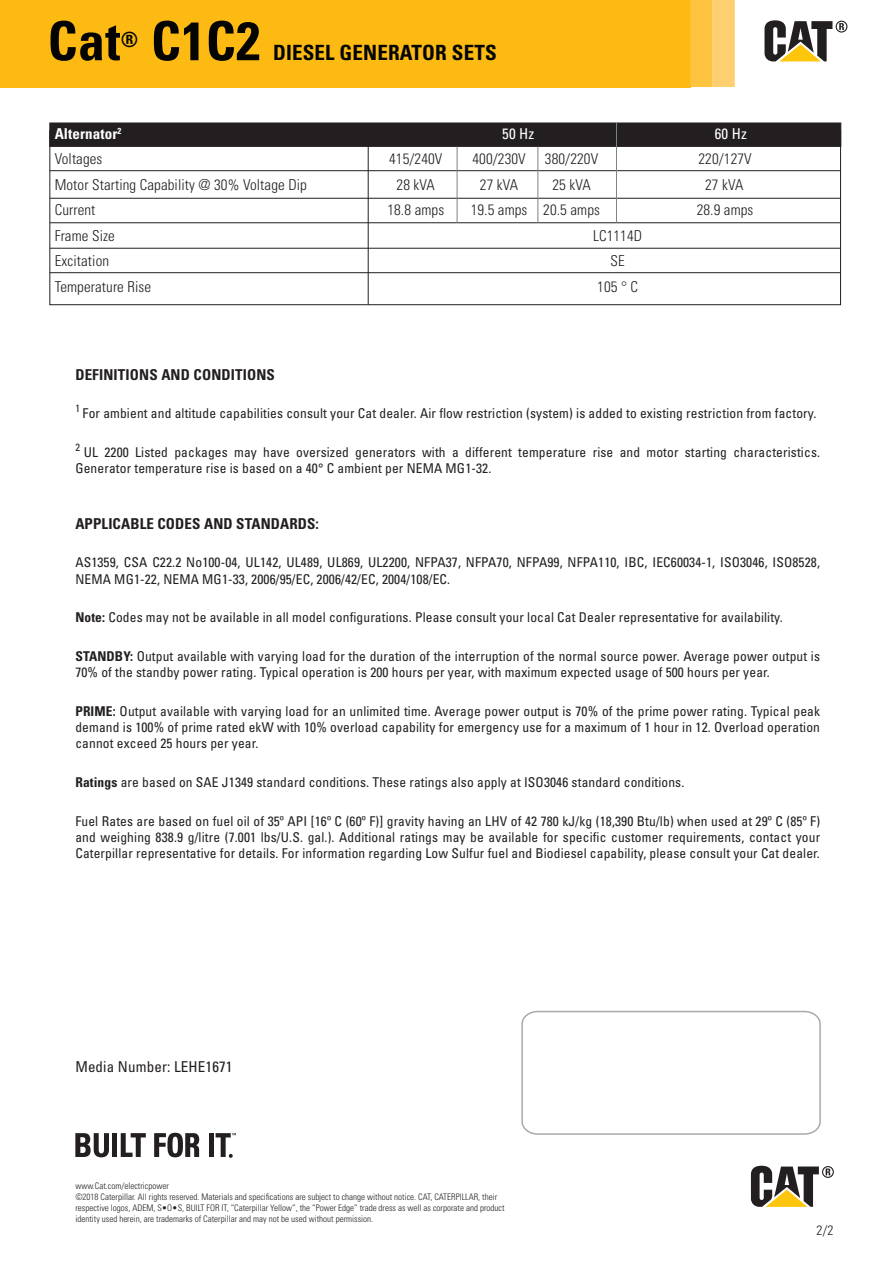
<style>
.page{position:relative;width:893px;height:1263px;background:#fff}
.page>*{position:absolute;margin:0;border:0;box-sizing:border-box;transform-origin:0 0}
.t1{font:700 condensed 54px "Univers LT Std";letter-spacing:.01em;color:#040503}
.t2{font:700 condensed 21px "Univers LT Std";letter-spacing:.01em;color:#040503}
.t3{font:300 condensed 15px "Univers LT Std";letter-spacing:.01em;color:#231f20}
.t4{font:700 condensed 15px "Univers LT Std";letter-spacing:.01em;color:#231f20}
.t5{font:condensed 15px "Univers LT Std";letter-spacing:.01em;color:#231f20}
.t6{font:700 condensed 15px "Univers LT Std";letter-spacing:.01em;color:#fff}
.t7{font:condensed 15px "Univers LT Std";letter-spacing:.01em;color:#fff}
.t8{font:condensed 13.5px/16.2px "Univers LT Std";letter-spacing:.01em;color:#231f20}
.t9{font:300 condensed 13.5px "Univers LT Std";color:#231f20}
.t10{font:300 condensed 9px/10.8px "Univers LT Std";color:#231f20}
.s1{font-weight:700}
</style>
<div class="page">
<svg style="left:75px;top:1133px;width:34px;height:24px"></svg>
<div style="left:112px;top:1133px;width:5px;height:24px;background:#231f20"></div>
<svg style="left:121px;top:1133px;width:25px;height:24px"></svg>
<svg style="left:154px;top:1133px;width:45px;height:24px"></svg>
<div style="left:209px;top:1133px;width:5px;height:24px;background:#231f20"></div>
<svg style="left:216px;top:1133px;width:20px;height:25px"></svg>
<svg style="left:764px;top:20px;width:83px;height:41px"></svg>
<div style="left:0;top:0;width:690px;height:87px;background:#fcba13"></div>
<div style="left:690px;top:0;width:23px;height:87px;background:#fec33f"></div>
<div style="left:713px;top:0;width:22px;height:87px;background:#fecf71"></div>
<svg style="left:521px;top:1010px;width:300px;height:125px"></svg>
<svg style="left:751px;top:1166px;width:83px;height:41px"></svg>
<hr style="left:50px;top:170px;width:790px;height:1px;background:#231f20">
<hr style="left:50px;top:198px;width:790px;height:1px;background:#231f20">
<hr style="left:50px;top:222px;width:790px;height:1px;background:#231f20">
<hr style="left:50px;top:248px;width:790px;height:1px;background:#231f20">
<hr style="left:50px;top:272px;width:790px;height:1px;background:#231f20">
<div style="left:50px;top:123px;width:791px;height:24px;background:#231f20;border:1px solid #231f20"></div>
<hr style="left:368px;top:133px;width:1px;height:172px;background:#231f20">
<hr style="left:538px;top:147px;width:1px;height:76px;background:#808285">
<hr style="left:457px;top:147px;width:1px;height:76px;background:#808285">
<hr style="left:616px;top:123px;width:1px;height:100px;background:#808285">
<h1 class="t1" style="left:48px;top:8px;width:74px">Cat</h1>
<h2 class="t2" style="left:121px;top:26px;width:19px">®</h2>
<h1 class="t1" style="left:151px;top:8px;width:111px">C1C2</h1>
<h2 class="t2" style="left:273px;top:40px;width:225px">DIESEL GENERATOR SETS</h2>
<p class="t6" style="left:55px;top:124px;width:68px">Alternator<sup>2</sup></p>
<p class="t7" style="left:502px;top:124px;width:34px">50 Hz</p>
<p class="t7" style="left:715px;top:124px;width:34px">60 Hz</p>
<p class="t3" style="left:55px;top:150px;width:49px">Voltages</p>
<p class="t3" style="left:389px;top:150px;width:55px">415/240V</p>
<p class="t3" style="left:472px;top:150px;width:55px">400/230V</p>
<p class="t3" style="left:545px;top:150px;width:55px">380/220V</p>
<p class="t3" style="left:698px;top:150px;width:55px">220/127V</p>
<p class="t3" style="left:55px;top:175px;width:254px">Motor Starting Capability @ 30% Voltage Dip</p>
<p class="t3" style="left:397px;top:175px;width:40px">28 kVA</p>
<p class="t3" style="left:480px;top:175px;width:40px">27 kVA</p>
<p class="t3" style="left:552px;top:175px;width:40px">25 kVA</p>
<p class="t3" style="left:705px;top:175px;width:40px">27 kVA</p>
<p class="t3" style="left:55px;top:201px;width:42px">Current</p>
<p class="t3" style="left:387px;top:201px;width:58px">18.8 amps</p>
<p class="t3" style="left:471px;top:201px;width:131px">19.5 amps 20.5 amps</p>
<p class="t3" style="left:697px;top:201px;width:58px">28.9 amps</p>
<p class="t3" style="left:55px;top:226px;width:62px">Frame Size</p>
<p class="t3" style="left:593px;top:226px;width:51px">LC1114D</p>
<p class="t3" style="left:55px;top:252px;width:56px">Excitation</p>
<p class="t3" style="left:610px;top:252px;width:16px">SE</p>
<p class="t3" style="left:55px;top:277px;width:98px">Temperature Rise</p>
<p class="t3" style="left:597px;top:277px;width:42px">105 ° C</p>
<p class="t4" style="left:75px;top:365px;width:201px">DEFINITIONS AND CONDITIONS</p>
<p class="t8" style="left:75px;top:405px;width:743px"><sup>1</sup> For ambient and altitude capabilities consult your Cat dealer. Air flow restriction (system) is added to existing restriction from factory.</p>
<p class="t8" style="left:75px;top:444px;width:746px"><sup>2</sup> UL 2200 Listed packages may have oversized generators with a different temperature rise and motor starting characteristics.<br>Generator temperature rise is based on a 40° C ambient per NEMA MG1-32.</p>
<p class="t4" style="left:75px;top:514px;width:245px">APPLICABLE CODES AND STANDARDS:</p>
<p class="t8" style="left:75px;top:554px;width:746px">AS1359, CSA C22.2 No100-04, UL142, UL489, UL869, UL2200, NFPA37, NFPA70, NFPA99, NFPA110, IBC, IEC60034-1, ISO3046, ISO8528,<br>NEMA MG1-22, NEMA MG1-33, 2006/95/EC, 2006/42/EC, 2004/108/EC.</p>
<p class="t8" style="left:75px;top:609px;width:709px"><span class="s1">Note:</span> Codes may not be available in all model configurations. Please consult your local Cat Dealer representative for availability.</p>
<p class="t8" style="left:75px;top:648px;width:746px"><span class="s1">STANDBY:</span> Output available with varying load for the duration of the interruption of the normal source power. Average power output is<br>70% of the standby power rating. Typical operation is 200 hours per year, with maximum expected usage of 500 hours per year.</p>
<p class="t8" style="left:75px;top:703px;width:746px;text-align:justify"><span class="s1">PRIME:</span> Output available with varying load for an unlimited time. Average power output is 70% of the prime power rating. Typical peak demand is 100% of prime rated ekW with 10% overload capability for emergency use for a maximum of 1 hour in 12. Overload operation cannot exceed 25 hours per year.</p>
<p class="t8" style="left:75px;top:774px;width:611px"><span class="s1">Ratings</span> are based on SAE J1349 standard conditions. These ratings also apply at ISO3046 standard conditions.</p>
<p class="t8" style="left:75px;top:812px;width:746px;text-align:justify">Fuel Rates are based on fuel oil of 35º API [16º C (60º F)] gravity having an LHV of 42 780 kJ/kg (18,390 Btu/lb) when used at 29º C (85º F) and weighing 838.9 g/litre (7.001 lbs/U.S. gal.). Additional ratings may be available for specific customer requirements, contact your Caterpillar representative for details. For information regarding Low Sulfur fuel and Biodiesel capability, please consult your Cat dealer.</p>
<p class="t5" style="left:75px;top:1057px;width:159px">Media Number: LEHE1671</p>
<p class="t10" style="left:75px;top:1181px;width:431px">www.Cat.com/electricpower<br>©2018 Caterpillar. All rights reserved. Materials and specifications are subject to change without notice. CAT, CATERPILLAR, their respective logos, ADEM, S•O•S, BUILT FOR IT, “Caterpillar Yellow”, the “Power Edge” trade dress as well as corporate and product identity used herein, are trademarks of Caterpillar and may not be used without permission.</p>
<p class="t9" style="left:817px;top:1222px;width:19px">2/2</p>
</div>
